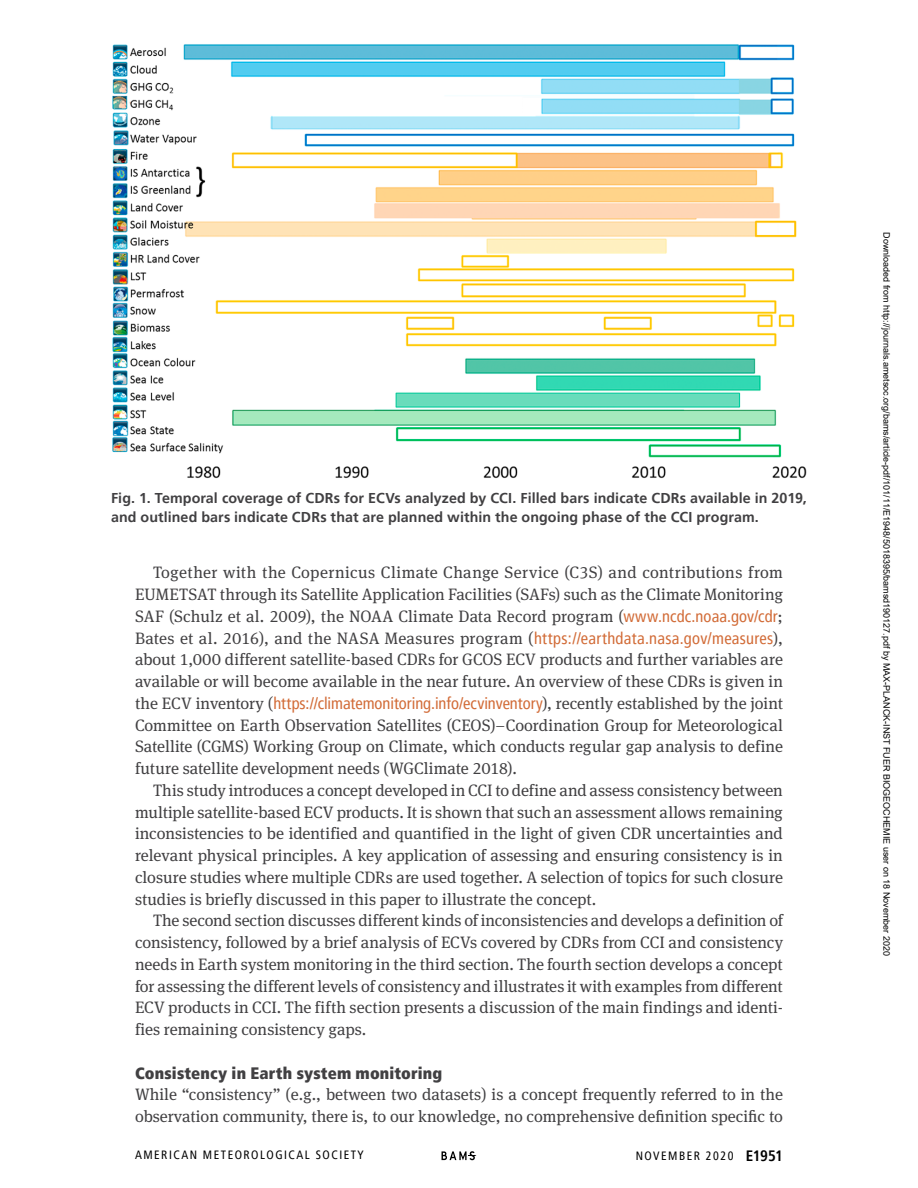
<style>
.page{position:relative;width:918px;height:1188px;background:#fff}
.page>*{position:absolute;margin:0;border:0;box-sizing:border-box;transform-origin:0 0}
.Body_Text{font:16.5px/21.8px "Meta Serif Pro";color:#414042;text-align:justify}
.First_Paragraph{font:16.5px/21.8px "Meta Serif Pro";color:#414042}
.First_Paragraph_w_bo{font:900 condensed 16.5px "Frutiger LT Pro";letter-spacing:.01em;color:#414042}
.Caption__figure{font:700 14.25px/18.8px "Frutiger LT Pro";letter-spacing:.005em;color:#414042}
.t1{font:condensed 12px "Frutiger LT Pro";letter-spacing:.125em;color:#000}
.t2{font:9px "Arial";color:#000}
.s1{font-family:"Frutiger LT Pro";font-stretch:condensed;color:#d26c38}
.s2{font-weight:700;font-size:15px}
</style>
<div class="page">
<svg style="left:442px;top:1151px;width:34px;height:9px"></svg>
<img style="left:112px;top:44px;width:695px;height:435px">
<p class="Caption__figure" style="left:111px;top:489px;width:697px">Fig. 1. Temporal coverage of CDRs for ECVs analyzed by CCI. Filled bars indicate CDRs available in 2019, and outlined bars indicate CDRs that are planned within the ongoing phase of the CCI program.</p>
<p class="Body_Text" style="left:135px;top:561px;width:650px;text-indent:18px">Together with the Copernicus Climate Change Service (C3S) and contributions from EUMETSAT through its Satellite Application Facilities (SAFs) such as the Climate Monitoring SAF (Schulz et al. 2009), the NOAA Climate Data Record program (<span class="s1">www.ncdc.noaa.gov/cdr</span>; Bates et al. 2016), and the NASA Measures program (<span class="s1">https://earthdata.nasa.gov/measures</span>), about 1,000 different satellite-based CDRs for GCOS ECV products and further variables are available or will become available in the near future. An overview of these CDRs is given in the ECV inventory (<span class="s1">https://climatemonitoring.info/ecvinventory</span>), recently established by the joint Committee on Earth Observation Satellites (CEOS)–Coordination Group for Meteorological Satellite (CGMS) Working Group on Climate, which conducts regular gap analysis to define future satellite development needs (WGClimate 2018).</p>
<p class="Body_Text" style="left:135px;top:778px;width:650px;text-indent:18px">This study introduces a concept developed in CCI to define and assess consistency between multiple satellite-based ECV products. It is shown that such an assessment allows remaining inconsistencies to be identified and quantified in the light of given CDR uncertainties and relevant physical principles. A key application of assessing and ensuring consistency is in closure studies where multiple CDRs are used together. A selection of topics for such closure studies is briefly discussed in this paper to illustrate the concept.</p>
<p class="Body_Text" style="left:135px;top:909px;width:650px;text-indent:18px">The second section discusses different kinds of inconsistencies and develops a definition of consistency, followed by a brief analysis of ECVs covered by CDRs from CCI and consistency needs in Earth system monitoring in the third section. The fourth section develops a concept for assessing the different levels of consistency and illustrates it with examples from different ECV products in CCI. The fifth section presents a discussion of the main findings and identi&shy;fies remaining consistency gaps.</p>
<p class="First_Paragraph_w_bo" style="left:135px;top:1063px;width:309px">Consistency in Earth system monitoring</p>
<p class="First_Paragraph" style="left:135px;top:1083px;width:649px">While “consistency” (e.g., between two datasets) is a concept frequently referred to in the observation community, there is, to our knowledge, no comprehensive definition specific to</p>
<p class="t1" style="left:135px;top:1148px;width:230px">AMERICAN METEOROLOGICAL SOCIETY</p>
<p class="t1" style="left:636px;top:1149px;width:149px">NOVEMBER 2020 <span class="s2">E1951</span></p>
<p class="t2" style="left:890px;top:232px;width:725px;rotate:90deg">Downloaded from http://journals.ametsoc.org/bams/article-pdf/101/11/E1948/5018395/bamsd190127.pdf by MAX-PLANCK-INST FUER BIOGEOCHEMIE user on 18 November 2020</p>
</div>
